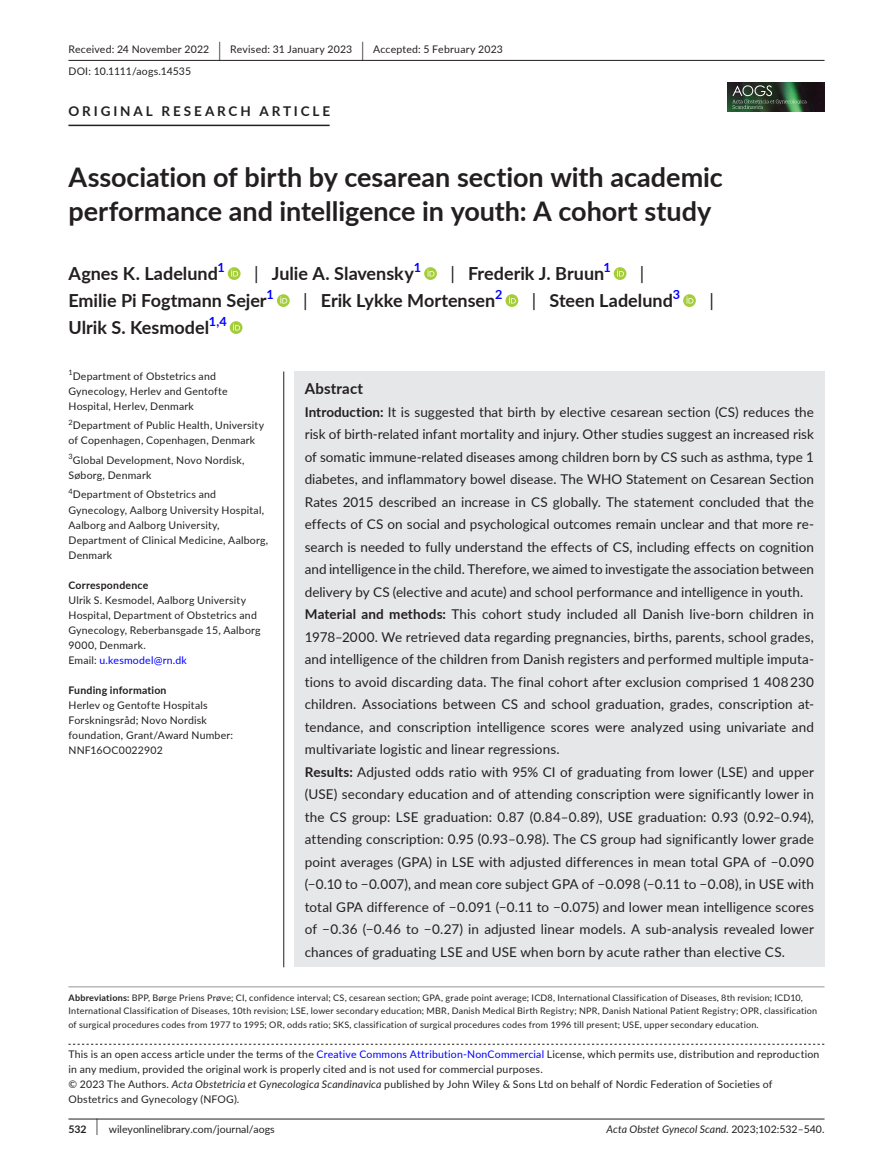
<style>
.page{position:relative;width:893px;height:1174px;background:#fff}
.page>*{position:absolute;margin:0;border:0;box-sizing:border-box;transform-origin:0 0}
.t1{font:700 27px/34.5px "Lato";color:#231f20}
.t2{font:700 18px "Lato";color:#231f20}
.t3{font:18px "Lato";color:#231f20}
.t4{font:700 15px "Lato";letter-spacing:.015em;color:#231f20}
.t5{font:13.5px/22.5px "Lato";letter-spacing:.005em;color:#231f20}
.t6{font:700 13.5px "Lato";letter-spacing:.215em;color:#231f20}
.t7{font:700 12.6px "Lato";color:#00f}
.t8{font:10.5px/15px "Lato";letter-spacing:.02em;color:#231f20}
.t9{font:italic 10.5px "Lato";color:#231f20}
.t10{font:10.5px "Lato";color:#231f20}
.t11{font:700 10.5px "Lato";letter-spacing:.02em;color:#231f20}
.t12{font:9px/13.5px "Lato";letter-spacing:.025em;color:#231f20}
.s1{font-size:19.65px}
.s2{font-weight:400}
.s3{color:#00f}
.s4{font-weight:700}
.s5{font-style:italic}
.s6{font-size:17.4px}
.s7{font-style:normal}
</style>
<div class="page">
<hr style="left:68px;top:1118px;width:756px;height:1px;background:#231f20">
<img style="left:728px;top:82px;width:96px;height:30px">
<svg style="left:732px;top:85px;width:75px;height:24px;background:#3e5843"></svg>
<hr style="left:68px;top:60px;width:756px;height:1px;background:#231f20">
<hr style="left:68px;top:125px;width:262px;height:1px;background:#231f20">
<svg style="left:228px;top:267px;width:13px;height:13px"></svg>
<svg style="left:231px;top:269px;width:7px;height:7px"></svg>
<svg style="left:424px;top:267px;width:13px;height:13px"></svg>
<svg style="left:428px;top:269px;width:6px;height:7px"></svg>
<svg style="left:614px;top:267px;width:12px;height:13px"></svg>
<svg style="left:617px;top:269px;width:7px;height:7px"></svg>
<svg style="left:277px;top:294px;width:13px;height:13px"></svg>
<svg style="left:280px;top:296px;width:7px;height:7px"></svg>
<svg style="left:505px;top:294px;width:13px;height:13px"></svg>
<svg style="left:509px;top:296px;width:7px;height:7px"></svg>
<svg style="left:683px;top:294px;width:13px;height:13px"></svg>
<svg style="left:686px;top:296px;width:7px;height:7px"></svg>
<svg style="left:230px;top:321px;width:12px;height:13px"></svg>
<svg style="left:233px;top:323px;width:7px;height:7px"></svg>
<svg style="left:68px;top:1043px;width:756px;height:1px"></svg>
<hr style="left:68px;top:986px;width:756px;height:1px;background:#939598">
<div style="left:294px;top:371px;width:530px;height:596px;background:#e6e7e9"></div>
<hr style="left:283px;top:371px;width:1px;height:596px;background:#231f20">
<p class="t8" style="left:68px;top:38px;width:436px;line-height:21.8px">Received: 24 November 2022 <span class="s1">|</span> Revised: 31 January 2023 <span class="s1">|</span> Accepted: 5 February 2023<br>DOI: 10.1111/aogs.14535</p>
<p class="t6" style="left:68px;top:101px;width:263px">ORIGINAL RESEARCH ARTICLE</p>
<h1 class="t1" style="left:68px;top:159px;width:656px">Association of birth by cesarean section with academic performance and intelligence in youth: A cohort study</h1>
<h2 class="t2" style="left:68px;top:260px;width:151px">Agnes K. Ladelund</h2>
<p class="t7" style="left:217px;top:258px;width:9px">1</p>
<h2 class="t2" style="left:254px;top:260px;width:161px"><span class="s2">|</span> Julie A. Slavensky</h2>
<p class="t7" style="left:414px;top:258px;width:9px">1</p>
<h2 class="t2" style="left:450px;top:260px;width:155px"><span class="s2">|</span> Frederik J. Bruun</h2>
<p class="t7" style="left:603px;top:258px;width:9px">1</p>
<h2 class="t3" style="left:640px;top:260px;width:6px">|</h2>
<h2 class="t2" style="left:68px;top:287px;width:200px">Emilie Pi Fogtmann Sejer</h2>
<p class="t7" style="left:267px;top:285px;width:9px">1</p>
<h2 class="t2" style="left:303px;top:287px;width:194px"><span class="s2">|</span> Erik Lykke Mortensen</h2>
<p class="t7" style="left:495px;top:285px;width:9px">2</p>
<h2 class="t2" style="left:532px;top:287px;width:143px"><span class="s2">|</span> Steen Ladelund</h2>
<p class="t7" style="left:673px;top:285px;width:9px">3</p>
<h2 class="t3" style="left:709px;top:287px;width:6px">|</h2>
<h2 class="t2" style="left:68px;top:314px;width:142px">Ulrik S. Kesmodel</h2>
<p class="t7" style="left:209px;top:312px;width:19px">1,4</p>
<p class="t8" style="left:68px;top:368px;width:161px"><sup>1</sup>Department of Obstetrics and<br>Gynecology, Herlev and Gentofte<br>Hospital, Herlev, Denmark</p>
<p class="t8" style="left:68px;top:418px;width:197px"><sup>2</sup>Department of Public Health, University of Copenhagen, Copenhagen, Denmark</p>
<p class="t8" style="left:68px;top:452px;width:178px"><sup>3</sup>Global Development, Novo Nordisk,<br>Søborg, Denmark</p>
<p class="t8" style="left:68px;top:487px;width:201px"><sup>4</sup>Department of Obstetrics and<br>Gynecology, Aalborg University Hospital,<br>Aalborg and Aalborg University,<br>Department of Clinical Medicine, Aalborg,<br>Denmark</p>
<p class="t11" style="left:68px;top:577px;width:81px">Correspondence</p>
<p class="t8" style="left:68px;top:592px;width:194px">Ulrik S. Kesmodel, Aalborg University<br>Hospital, Department of Obstetrics and<br>Gynecology, Reberbansgade 15, Aalborg<br>9000, Denmark.<br>Email: <span class="s3">u.kesmodel@rn.dk</span></p>
<p class="t11" style="left:68px;top:682px;width:100px">Funding information</p>
<p class="t8" style="left:68px;top:697px;width:166px">Herlev og Gentofte Hospitals<br>Forskningsråd; Novo Nordisk foundation, Grant/Award Number:<br>NNF16OC0022902</p>
<p class="t4" style="left:305px;top:377px;width:60px">Abstract</p>
<p class="t5" style="left:305px;top:400px;width:511px"><span class="s4">Introduction:</span> It is suggested that birth by elective cesarean section (CS) reduces the risk of birth-related infant mortality and injury. Other studies suggest an increased risk of somatic immune-related diseases among children born by CS such as asthma, type 1 diabetes, and inflammatory bowel disease. The WHO Statement on Cesarean Section Rates 2015 described an increase in CS globally. The statement concluded that the effects of CS on social and psychological outcomes remain unclear and that more re&shy;search is needed to fully understand the effects of CS, including effects on cognition and intelligence in the child. Therefore, we aimed to investigate the association between delivery by CS (elective and acute) and school performance and intelligence in youth.<br><span class="s4">Material and methods:</span> This cohort study included all Danish live-born children in 1978–2000. We retrieved data regarding pregnancies, births, parents, school grades, and intelligence of the children from Danish registers and performed multiple imputa&shy;tions to avoid discarding data. The final cohort after exclusion comprised 1 408 230 children. Associations between CS and school graduation, grades, conscription at&shy;tendance, and conscription intelligence scores were analyzed using univariate and multivariate logistic and linear regressions.<br><span class="s4">Results:</span> Adjusted odds ratio with 95% CI of graduating from lower (LSE) and upper (USE) secondary education and of attending conscription were significantly lower in the CS group: LSE graduation: 0.87 (0.84–0.89), USE graduation: 0.93 (0.92–0.94), attending conscription: 0.95 (0.93–0.98). The CS group had significantly lower grade point averages (GPA) in LSE with adjusted differences in mean total GPA of −0.090 (−0.10 to −0.007), and mean core subject GPA of −0.098 (−0.11 to −0.08), in USE with total GPA difference of −0.091 (−0.11 to −0.075) and lower mean intelligence scores of −0.36 (−0.46 to −0.27) in adjusted linear models. A sub-analysis revealed lower chances of graduating LSE and USE when born by acute rather than elective CS.</p>
<p class="t12" style="left:68px;top:990px;width:750px"><span class="s4">Abbreviations:</span> BPP, Børge Priens Prøve; CI, confidence interval; CS, cesarean section; GPA, grade point average; ICD8, International Classification of Diseases, 8th revision; ICD10,<br>International Classification of Diseases, 10th revision; LSE, lower secondary education; MBR, Danish Medical Birth Registry; NPR, Danish National Patient Registry; OPR, classification of surgical procedures codes from 1977 to 1995; OR, odds ratio; SKS, classification of surgical procedures codes from 1996 till present; USE, upper secondary education.</p>
<p class="t8" style="left:68px;top:1046px;width:752px">This is an open access article under the terms of the <span class="s3">Creative Commons Attribution-NonCommercial</span> License, which permits use, distribution and reproduction in any medium, provided the original work is properly cited and is not used for commercial purposes.<br>© 2023 The Authors. <span class="s5">Acta Obstetricia et Gynecologica Scandinavica</span> published by John Wiley &amp; Sons Ltd on behalf of Nordic Federation of Societies of Obstetrics and Gynecology (NFOG).</p>
<p class="t10" style="left:68px;top:1121px;width:208px"><span class="s4">532</span> <span class="s6">|</span> wileyonlinelibrary.com/journal/aogs</p>
<p class="t9" style="left:607px;top:1121px;width:219px">Acta Obstet Gynecol Scand. <span class="s7">2023;102:532–540.</span></p>
</div>
